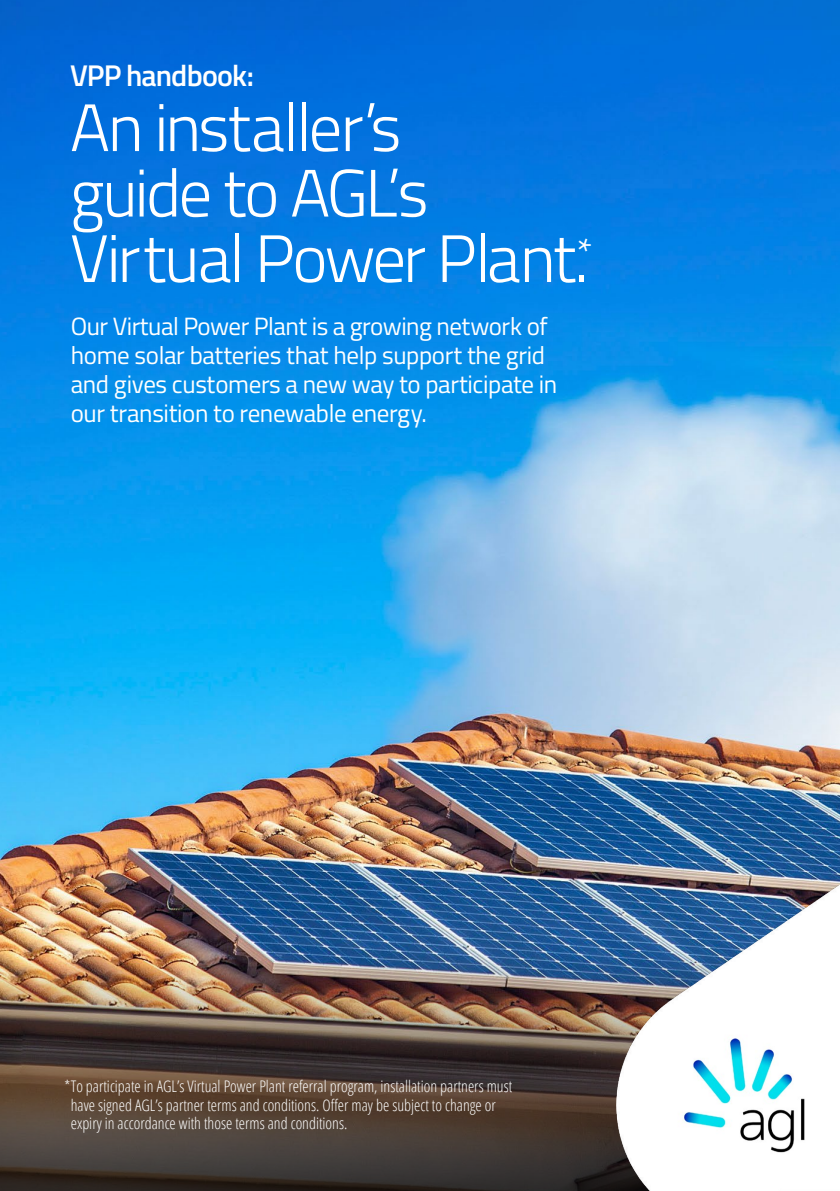
<style>
.page{position:relative;width:840px;height:1191px;background:#fff}
.page>*{position:absolute;margin:0;border:0;box-sizing:border-box;transform-origin:0 0}
.t1{font:300 67px/65.4px "Titillium Web";letter-spacing:-.035em;color:#fff}
.t2{font:600 30px "Titillium Web";letter-spacing:-.03em;color:#fff}
.t3{font:25px/29px "Titillium Web";letter-spacing:-.015em;color:#fff}
.t4{font:300 16px/18px "Open Sans Condensed";color:#fff}
</style>
<div class="page">
<img style="left:0;top:29px;width:839px;height:914px">
<img style="left:0;top:943px;width:616px;height:248px">
<img style="left:616px;top:881px;width:223px;height:310px">
<div style="left:0;top:0;width:839px;height:29px;background:#0366d1"></div>
<h2 class="t2" style="left:70px;top:53px;width:185px">VPP handbook:</h2>
<h1 class="t1" style="left:70px;top:92px;width:524px">An installer’s<br>guide to AGL’s<br>Virtual Power Plant.<sup>*</sup></h1>
<h3 class="t3" style="left:71px;top:310px;width:488px">Our Virtual Power Plant is a growing network of home solar batteries that help support the grid and gives customers a new way to participate in our transition to renewable energy.</h3>
<p class="t4" style="left:71px;top:1077px;width:443px;text-indent:-6px">*To participate in AGL’s Virtual Power Plant referral program, installation partners must have signed AGL’s partner terms and conditions. Offer may be subject to change or expiry in accordance with those terms and conditions.</p>
</div>
